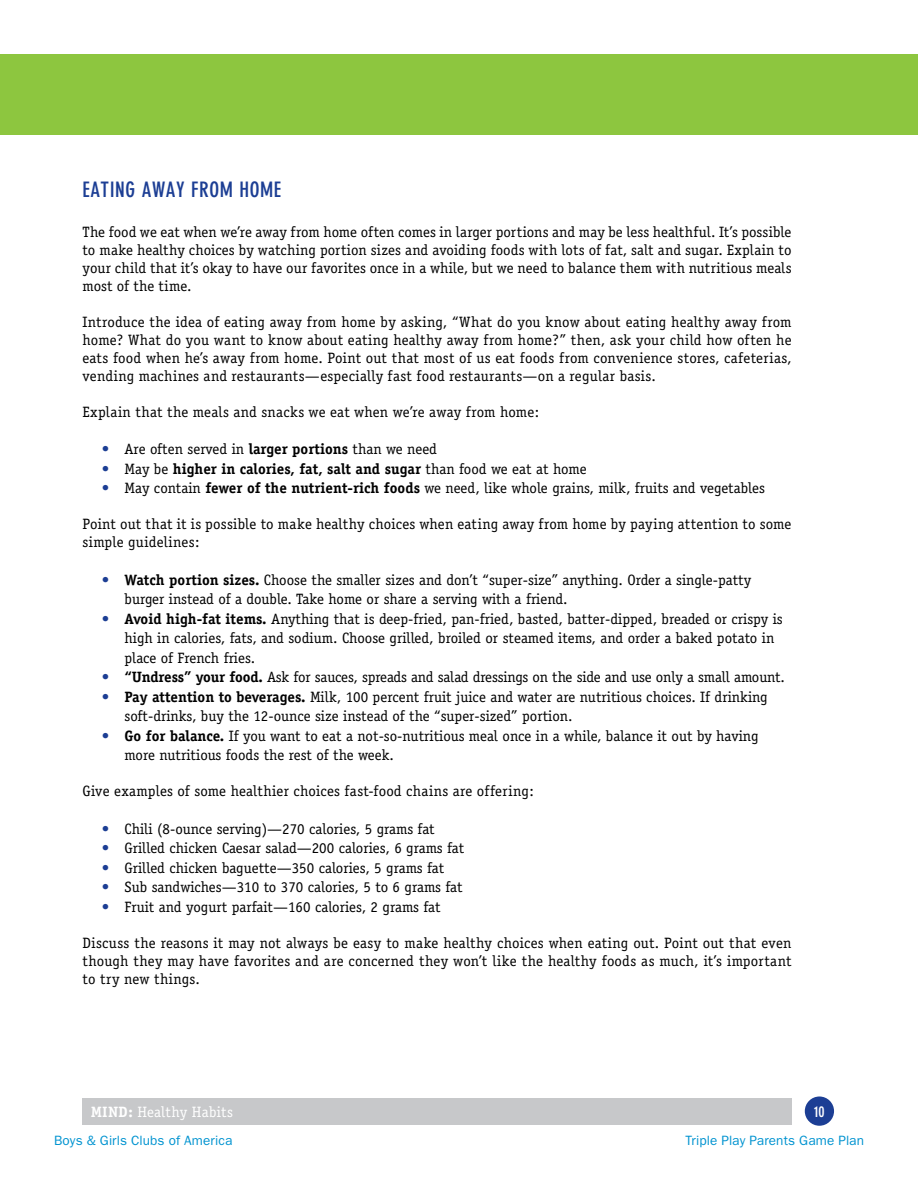
<style>
.page{position:relative;width:918px;height:1188px;background:#fff}
.page>*{position:absolute;margin:0;border:0;box-sizing:border-box;transform-origin:0 0}
.t1{font:700 condensed 21px "DIN Neuzeit Grotesk";letter-spacing:.025em;color:#1c3e94}
.t2{font:15px/18px "Officina Serif";color:#000}
.t3{font:700 15px "Officina Serif";color:#000}
.t4{font:15px "Officina Serif";letter-spacing:.01em;color:#fff}
.t5{font:700 condensed 15px "DIN Neuzeit Grotesk";color:#fff}
.t6{font:13.5px "Franklin Gothic";letter-spacing:.01em;color:#0093d0}
.s1{color:#1c3e94}
.s2{font-weight:700}
.s3{font-weight:400;color:#1c3e94}
.s4{font-weight:400}
.s5{font-weight:700;color:#1c3e94}
</style>
<div class="page">
<div style="left:805px;top:1096px;width:29px;height:30px;background:#1c3e94;border-radius:50%"></div>
<div style="left:82px;top:1099px;width:710px;height:26px;background:#c7c8ca"></div>
<div style="left:0;top:54px;width:918px;height:81px;background:#8dc63f"></div>
<h1 class="t1" style="left:82px;top:178px;width:200px">EATING AWAY FROM HOME</h1>
<p class="t2" style="left:82px;top:223px;width:711px;text-align:justify">The food we eat when we’re away from home often comes in larger portions and may be less healthful. It’s possible to make healthy choices by watching portion sizes and avoiding foods with lots of fat, salt and sugar. Explain to your child that it’s okay to have our favorites once in a while, but we need to balance them with nutritious meals most of the time.</p>
<p class="t2" style="left:82px;top:313px;width:711px;text-align:justify">Introduce the idea of eating away from home by asking, “What do you know about eating healthy away from home? What do you want to know about eating healthy away from home?” then, ask your child how often he eats food when he’s away from home. Point out that most of us eat foods from convenience stores, cafeterias, vending machines and restaurants—especially fast food restaurants—on a regular basis.</p>
<p class="t2" style="left:82px;top:403px;width:458px">Explain that the meals and snacks we eat when we’re away from home:</p>
<p class="t2" style="left:102px;top:440px;width:337px"><span class="s1">•</span> Are often served in <span class="s2">larger portions</span> than we need</p>
<p class="t3" style="left:102px;top:459px;width:486px"><span class="s3">•</span> <span class="s4">May be</span> higher in calories, fat, salt and sugar <span class="s4">than food we eat at home</span></p>
<p class="t2" style="left:102px;top:479px;width:665px"><span class="s1">•</span> May contain <span class="s2">fewer of the nutrient-rich foods</span> we need, like whole grains, milk, fruits and vegetables</p>
<p class="t2" style="left:82px;top:515px;width:711px">Point out that it is possible to make healthy choices when eating away from home by paying attention to some simple guidelines:</p>
<p class="t2" style="left:124px;top:570px;width:628px;line-height:19.5px;text-indent:-23px"><span class="s5">•</span> <span class="s2">Watch portion sizes.</span> Choose the smaller sizes and don’t “super-size” anything. Order a single-patty burger instead of a double. Take home or share a serving with a friend.</p>
<p class="t2" style="left:124px;top:609px;width:660px;line-height:19.5px;text-indent:-23px"><span class="s5">•</span> <span class="s2">Avoid high-fat items.</span> Anything that is deep-fried, pan-fried, basted, batter-dipped, breaded or crispy is high in calories, fats, and sodium. Choose grilled, broiled or steamed items, and order a baked potato in place of French fries.</p>
<p class="t2" style="left:102px;top:668px;width:685px"><span class="s5">•</span> <span class="s2">“Undress” your food.</span> Ask for sauces, spreads and salad dressings on the side and use only a small amount.</p>
<p class="t2" style="left:124px;top:687px;width:645px;line-height:19.5px;text-indent:-23px"><span class="s5">•</span> <span class="s2">Pay attention to beverages.</span> Milk, 100 percent fruit juice and water are nutritious choices. If drinking soft-drinks, buy the 12-ounce size instead of the “super-sized” portion.</p>
<p class="t2" style="left:124px;top:726px;width:636px;line-height:19.5px;text-indent:-23px"><span class="s5">•</span> <span class="s2">Go for balance.</span> If you want to eat a not-so-nutritious meal once in a while, balance it out by having more nutritious foods the rest of the week.</p>
<p class="t2" style="left:82px;top:782px;width:453px">Give examples of some healthier choices fast-food chains are offering:</p>
<p class="t2" style="left:102px;top:820px;width:334px"><span class="s1">•</span> Chili (8-ounce serving)—270 calories, 5 grams fat</p>
<p class="t2" style="left:102px;top:839px;width:364px"><span class="s1">•</span> Grilled chicken Caesar salad—200 calories, 6 grams fat</p>
<p class="t2" style="left:102px;top:859px;width:344px"><span class="s1">•</span> Grilled chicken baguette—350 calories, 5 grams fat</p>
<p class="t2" style="left:102px;top:878px;width:362px"><span class="s1">•</span> Sub sandwiches—310 to 370 calories, 5 to 6 grams fat</p>
<p class="t2" style="left:102px;top:898px;width:340px"><span class="s1">•</span> Fruit and yogurt parfait—160 calories, 2 grams fat</p>
<p class="t2" style="left:82px;top:934px;width:711px;text-align:justify">Discuss the reasons it may not always be easy to make healthy choices when eating out. Point out that even though they may have favorites and are concerned they won’t like the healthy foods as much, it’s important to try new things.</p>
<p class="t4" style="left:91px;top:1103px;width:144px"><span class="s2">MIND:</span> Healthy Habits</p>
<p class="t5" style="left:814px;top:1103px;width:12px">10</p>
<p class="t6" style="left:54px;top:1133px;width:180px">Boys &amp; Girls Clubs of America</p>
<p class="t6" style="left:686px;top:1133px;width:180px">Triple Play Parents Game Plan</p>
</div>
